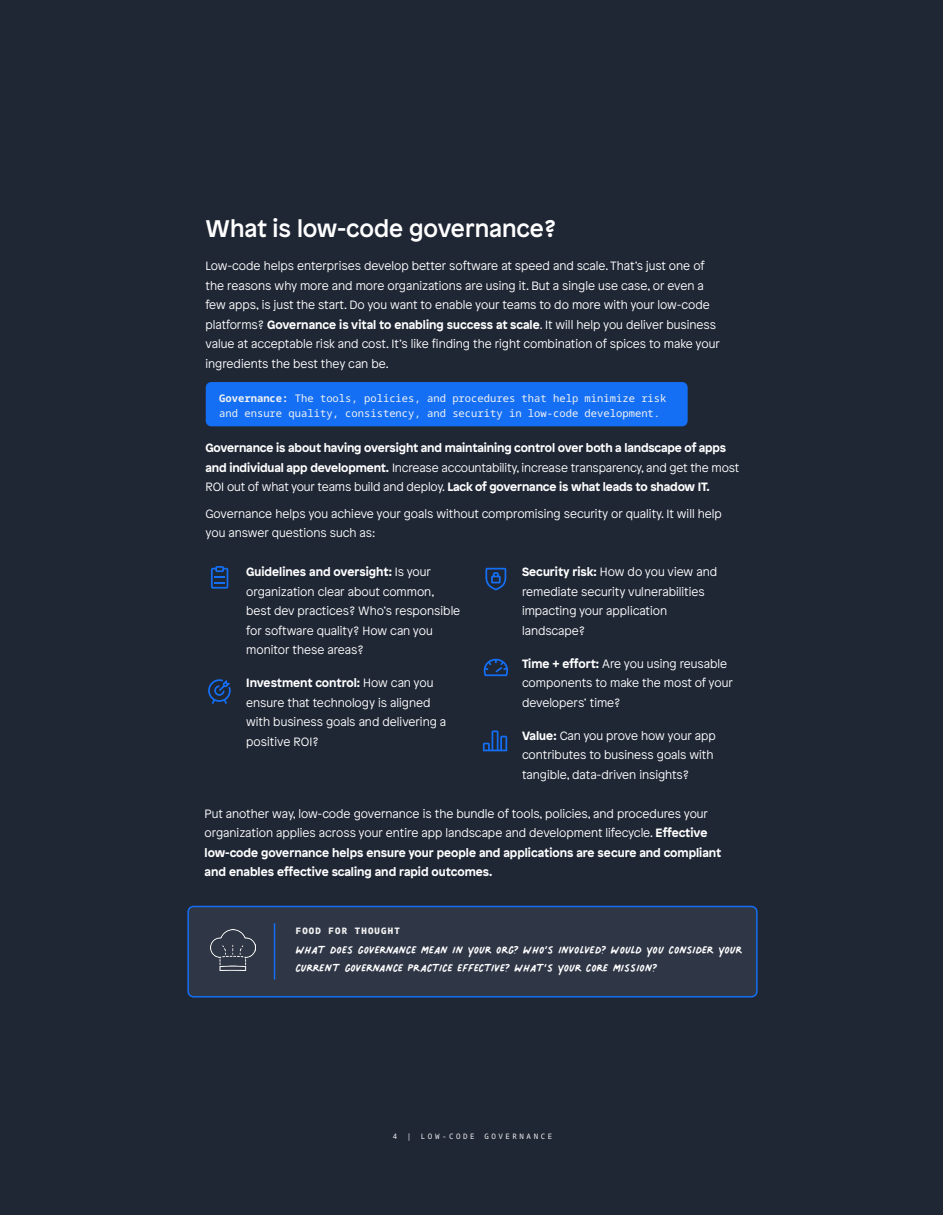
<style>
.page{position:relative;width:945px;height:1215px;background:#fff}
.page>*{position:absolute;margin:0;border:0;box-sizing:border-box;transform-origin:0 0}
.t1{font:500 24px "Patron";color:#fff}
.t2{font:22.5px/18px "Palmer Lake Print";color:#fff}
.t3{font:300 12px/19.5px "Patron";color:#fff}
.t4{font:700 12px/19.5px "Patron";letter-spacing:-.01em;color:#fff}
.t5{font:10.5px/15px "Noto Sans Mono";color:#f2f2f2}
.t6{font:9px "Noto Sans Mono";letter-spacing:.13em;color:#f2f2f2}
.t7{font:7.5px "Noto Sans Mono";letter-spacing:.34em;color:#f2f2f2}
.s1{font-weight:700}
.s2{font-weight:300}
</style>
<div class="page">
<div style="left:0;top:0;width:942px;height:1215px;background:#1f2634"></div>
<div style="left:206px;top:382px;width:482px;height:44px;background:#146ff4;border-radius:5px"></div>
<div style="left:188px;top:906px;width:569px;height:91px;background:#2f3646;border-radius:5px"></div>
<div style="left:187px;top:906px;width:571px;height:92px;border:2px solid #146ff4;border-radius:5px"></div>
<img style="left:210px;top:930px;width:46px;height:41px">
<hr style="left:274px;top:923px;width:1px;height:57px;background:#146ff4">
<svg style="left:211px;top:566px;width:17px;height:23px"></svg>
<svg style="left:485px;top:568px;width:21px;height:22px"></svg>
<svg style="left:484px;top:659px;width:24px;height:17px"></svg>
<svg style="left:208px;top:679px;width:23px;height:25px"></svg>
<svg style="left:483px;top:730px;width:24px;height:21px"></svg>
<h1 class="t1" style="left:206px;top:210px;width:352px">What is low-code governance?</h1>
<p class="t3" style="left:206px;top:255px;width:516px">Low-code helps enterprises develop better software at speed and scale. That’s just one of the reasons why more and more organizations are using it. But a single use case, or even a few apps, is just the start. Do you want to enable your teams to do more with your low-code platforms? <span class="s1">Governance is vital to enabling success at scale</span>. It will help you deliver business value at acceptable risk and cost. It’s like finding the right combination of spices to make your ingredients the best they can be.</p>
<p class="t5" style="left:219px;top:390px;width:449px">Governance: The tools, policies, and procedures that help minimize risk and ensure quality, consistency, and security in low-code development.</p>
<p class="t4" style="left:206px;top:437px;width:535px">Governance is about having oversight and maintaining control over both a landscape of apps and individual app development. <span class="s2">Increase accountability, increase transparency, and get the most<br>ROI out of what your teams build and deploy.</span> Lack of governance is what leads to shadow IT.</p>
<p class="t3" style="left:206px;top:503px;width:518px">Governance helps you achieve your goals without compromising security or quality. It will help you answer questions such as:</p>
<p class="t3" style="left:246px;top:561px;width:216px"><span class="s1">Guidelines and oversight:</span> Is your organization clear about common, best dev practices? Who’s responsible for software quality? How can you monitor these areas?</p>
<p class="t3" style="left:246px;top:672px;width:202px"><span class="s1">Investment control:</span> How can you ensure that technology is aligned with business goals and delivering a positive ROI?</p>
<p class="t3" style="left:522px;top:561px;width:197px"><span class="s1">Security risk:</span> How do you view and remediate security vulnerabilities impacting your application landscape?</p>
<p class="t3" style="left:522px;top:653px;width:212px"><span class="s1">Time + effort:</span> Are you using reusable components to make the most of your developers’ time?</p>
<p class="t3" style="left:522px;top:725px;width:195px"><span class="s1">Value:</span> Can you prove how your app contributes to business goals with tangible, data-driven insights?</p>
<p class="t3" style="left:205px;top:803px;width:518px">Put another way, low-code governance is the bundle of tools, policies, and procedures your organization applies across your entire app landscape and development lifecycle. <span class="s1">Effective low-code governance helps ensure your people and applications are secure and compliant and enables effective scaling and rapid outcomes.</span></p>
<p class="t6" style="left:296px;top:923px;width:105px">FOOD FOR THOUGHT</p>
<h2 class="t2" style="left:296px;top:940px;width:448px">What does governance mean in your org? Who’s involved? Would you consider your current governance practice effective? What’s your core mission?</h2>
<p class="t7" style="left:393px;top:1130px;width:6px">4</p>
<p class="t7" style="left:407px;top:1130px;width:6px">|</p>
<p class="t7" style="left:421px;top:1130px;width:55px">LOW-CODE</p>
<p class="t7" style="left:484px;top:1130px;width:69px">GOVERNANCE</p>
</div>
